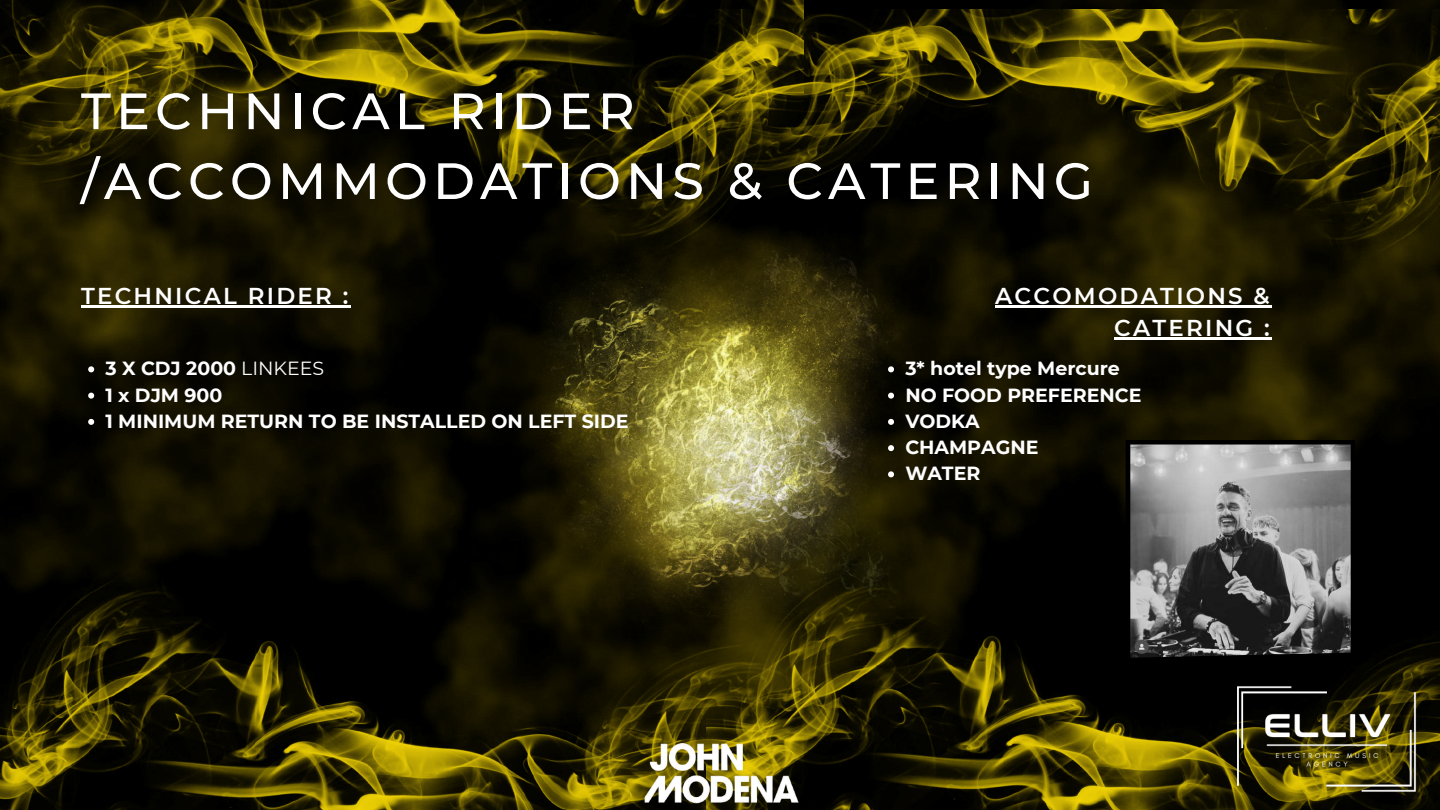
<style>
.page{position:relative;width:1440px;height:810px;background:#fff}
.page>*{position:absolute;margin:0;border:0;box-sizing:border-box;transform-origin:0 0}
.t1{font:500 51px/69.9px "Montserrat";letter-spacing:.1em;color:#fff}
.t2{font:600 23px/31.5px "Montserrat";letter-spacing:.1em;color:#fff;text-align:right}
.t3{font:700 19px/26.2px "Montserrat";color:#fff}
.s1{font-weight:400}
</style>
<div class="page">
<img style="left:0;top:0;width:803px;height:810px">
<img style="left:416px;top:162px;width:290px;height:648px">
<img style="left:0;top:0;width:472px;height:620px">
<img style="left:706px;top:9px;width:734px;height:801px">
<img style="left:623px;top:700px;width:194px;height:110px">
<img style="left:499px;top:212px;width:443px;height:456px">
<hr style="left:81px;top:306px;width:270px;height:2px;background:#fff">
<hr style="left:995px;top:306px;width:277px;height:2px;background:#fff">
<hr style="left:1114px;top:337px;width:158px;height:2px;background:#fff">
<svg style="left:88px;top:366px;width:6px;height:6px"></svg>
<svg style="left:88px;top:393px;width:6px;height:6px"></svg>
<svg style="left:88px;top:419px;width:6px;height:6px"></svg>
<svg style="left:888px;top:366px;width:6px;height:6px"></svg>
<svg style="left:888px;top:393px;width:6px;height:6px"></svg>
<svg style="left:888px;top:419px;width:6px;height:6px"></svg>
<svg style="left:888px;top:445px;width:6px;height:6px"></svg>
<svg style="left:888px;top:471px;width:6px;height:6px"></svg>
<img style="left:1175px;top:587px;width:265px;height:223px">
<h1 class="t1" style="left:81px;top:76px;width:1014px">TECHNICAL RIDER /ACCOMMODATIONS &amp; CATERING</h1>
<p class="t2" style="left:81px;top:280px;width:269px">TECHNICAL RIDER :</p>
<p class="t2" style="left:995px;top:280px;width:276px">ACCOMODATIONS &amp;<br>CATERING :</p>
<p class="t3" style="left:105px;top:355px;width:525px">3 X CDJ 2000 <span class="s1">LINKEES<br></span>1 x DJM 900<br>1 MINIMUM RETURN TO BE INSTALLED ON LEFT SIDE</p>
<p class="t3" style="left:905px;top:355px;width:238px">3* hotel type Mercure<br>NO FOOD PREFERENCE<br>VODKA<br>CHAMPAGNE<br>WATER</p>
</div>
